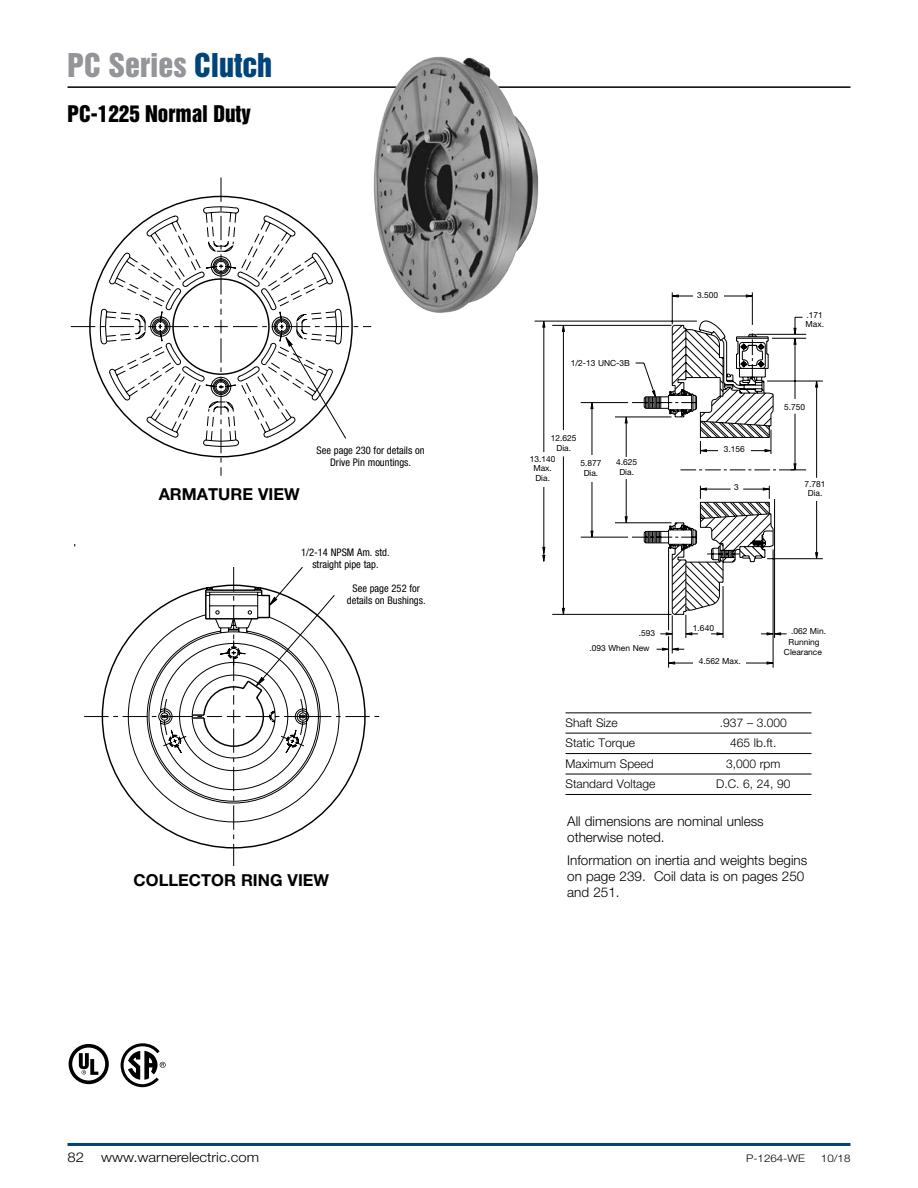
<style>
.page{position:relative;width:918px;height:1188px;background:#fff}
.page>*{position:absolute;margin:0;border:0;box-sizing:border-box;transform-origin:0 0}
.t1{font:30px "Helvetica Inserat LT Std";color:#939598}
.t2{font:21px "Helvetica Inserat LT Std";color:#000}
.Paragraph_head_2{font:700 16.5px "Helvetica Neue LT Std";color:#000}
.t3{font:300 13.5px/16.2px "Helvetica Neue LT Std";color:#000}
.t4{font:300 13.5px "Helvetica Neue LT Std";color:#000;scale:1.1 1}
.New_Table_Body{font:300 12px "Helvetica Neue LT Std";color:#000}
.Callouts{font:condensed 10.5px/12px "Helvetica Neue LT Std";color:#000;text-align:center}
.t5{font:300 10.5px "Helvetica Neue LT Std";color:#000;scale:1.1 1}
.Callouts-2{font:8.4px/9.6px "Helvetica Neue LT Std";color:#000;text-align:center}
.s1{color:#00447c}
</style>
<div class="page">
<hr style="left:68px;top:86px;width:782px;height:2px;background:#000">
<hr style="left:68px;top:1143px;width:782px;height:3px;background:#00447c">
<svg style="left:156px;top:823px;width:150px;height:44px"></svg>
<svg style="left:84px;top:567px;width:296px;height:256px"></svg>
<hr style="left:566px;top:712px;width:246px;height:1px;background:#000">
<hr style="left:566px;top:733px;width:246px;height:1px;background:#000">
<hr style="left:566px;top:753px;width:246px;height:1px;background:#000">
<hr style="left:566px;top:774px;width:246px;height:1px;background:#000">
<hr style="left:566px;top:794px;width:246px;height:1px;background:#000">
<svg style="left:535px;top:292px;width:288px;height:376px"></svg>
<svg style="left:767px;top:632px;width:14px;height:3px"></svg>
<svg style="left:767px;top:662px;width:8px;height:2px"></svg>
<svg style="left:667px;top:662px;width:8px;height:2px"></svg>
<svg style="left:662px;top:648px;width:17px;height:3px"></svg>
<svg style="left:717px;top:632px;width:8px;height:3px"></svg>
<svg style="left:684px;top:632px;width:8px;height:3px"></svg>
<svg style="left:666px;top:632px;width:8px;height:3px"></svg>
<svg style="left:542px;top:547px;width:3px;height:16px"></svg>
<svg style="left:562px;top:608px;width:3px;height:8px"></svg>
<svg style="left:591px;top:531px;width:2px;height:8px"></svg>
<svg style="left:815px;top:552px;width:3px;height:9px"></svg>
<svg style="left:815px;top:379px;width:3px;height:8px"></svg>
<svg style="left:591px;top:401px;width:2px;height:8px"></svg>
<svg style="left:562px;top:323px;width:3px;height:9px"></svg>
<svg style="left:542px;top:319px;width:3px;height:9px"></svg>
<svg style="left:670px;top:295px;width:9px;height:2px"></svg>
<svg style="left:746px;top:295px;width:8px;height:2px"></svg>
<svg style="left:625px;top:320px;width:173px;height:295px"></svg>
<div style="left:693px;top:658px;width:53px;height:12px;background:#fff"></div>
<div style="left:534px;top:452px;width:16px;height:35px;background:#fff"></div>
<div style="left:555px;top:430px;width:16px;height:24px;background:#fff"></div>
<div style="left:584px;top:456px;width:14px;height:26px;background:#fff"></div>
<div style="left:619px;top:457px;width:14px;height:21px;background:#fff"></div>
<div style="left:693px;top:290px;width:30px;height:12px;background:#fff"></div>
<div style="left:807px;top:480px;width:16px;height:21px;background:#fff"></div>
<div style="left:718px;top:442px;width:33px;height:12px;background:#fff"></div>
<svg style="left:170px;top:432px;width:176px;height:44px"></svg>
<svg style="left:143px;top:432px;width:194px;height:15px"></svg>
<svg style="left:71px;top:177px;width:303px;height:255px"></svg>
<svg style="left:69px;top:1044px;width:40px;height:40px"></svg>
<svg style="left:120px;top:1043px;width:46px;height:45px"></svg>
<img style="left:374px;top:56px;width:164px;height:261px">
<p class="t1" style="left:68px;top:47px;width:206px">PC Series <span class="s1">Clutch</span></p>
<p class="t2" style="left:68px;top:102px;width:185px">PC-1225 Normal Duty</p>
<p class="Paragraph_head_2" style="left:159px;top:484px;width:142px">ARMATURE VIEW</p>
<p class="Callouts" style="left:317px;top:445px;width:110px">See page 230 for details on<br>Drive Pin mountings.</p>
<p class="Callouts" style="left:301px;top:546px;width:90px">1/2-14 NPSM Am. std. straight pipe tap.</p>
<p class="Callouts" style="left:347px;top:582px;width:80px">See page 252 for details on Bushings.</p>
<p class="Paragraph_head_2" style="left:134px;top:870px;width:197px">COLLECTOR RING VIEW</p>
<p class="Callouts-2" style="left:571px;top:358px;width:61px">1/2-13 UNC-3B</p>
<p class="Callouts-2" style="left:551px;top:433px;width:27px">12.625<br>Dia.</p>
<p class="Callouts-2" style="left:530px;top:454px;width:27px">13.140<br>Max.<br>Dia.</p>
<p class="Callouts-2" style="left:580px;top:458px;width:23px">5.877<br>Dia.</p>
<p class="Callouts-2" style="left:616px;top:457px;width:23px">4.625<br>Dia.</p>
<p class="Callouts-2" style="left:697px;top:290px;width:23px">3.500</p>
<p class="Callouts-2" style="left:724px;top:444px;width:23px">3.156</p>
<p class="Callouts-2" style="left:734px;top:482px;width:6px">3</p>
<p class="Callouts-2" style="left:806px;top:310px;width:20px;text-align:left">.171<br>Max.</p>
<p class="Callouts-2" style="left:784px;top:402px;width:23px">5.750</p>
<p class="Callouts-2" style="left:805px;top:479px;width:23px">7.781<br>Dia.</p>
<p class="Callouts-2" style="left:639px;top:628px;width:18px">.593</p>
<p class="Callouts-2" style="left:590px;top:643px;width:62px">.093 When New</p>
<p class="Callouts-2" style="left:693px;top:623px;width:23px">1.640</p>
<p class="Callouts-2" style="left:699px;top:656px;width:44px">4.562 Max.</p>
<p class="Callouts-2" style="left:791px;top:626px;width:37px">.062 Min.</p>
<p class="Callouts-2" style="left:784px;top:637px;width:39px">Running<br>Clearance</p>
<p class="New_Table_Body" style="left:566px;top:715px;width:54px">Shaft Size</p>
<p class="New_Table_Body" style="left:720px;top:715px;width:68px">.937 – 3.000</p>
<p class="New_Table_Body" style="left:566px;top:736px;width:71px">Static Torque</p>
<p class="New_Table_Body" style="left:730px;top:736px;width:48px">465 lb.ft.</p>
<p class="New_Table_Body" style="left:566px;top:756px;width:90px">Maximum Speed</p>
<p class="New_Table_Body" style="left:726px;top:756px;width:56px">3,000 rpm</p>
<p class="New_Table_Body" style="left:566px;top:777px;width:91px">Standard Voltage</p>
<p class="New_Table_Body" style="left:716px;top:777px;width:76px">D.C. 6, 24, 90</p>
<p class="t3" style="left:567px;top:813px;width:198px">All dimensions are nominal unless otherwise noted.</p>
<p class="t3" style="left:567px;top:851px;width:242px">Information on inertia and weights begins on page 239. Coil data is on pages 250 and 251.</p>
<h3 class="t4" style="left:68px;top:1149px;width:17px">82</h3>
<h3 class="t4" style="left:101px;top:1149px;width:145px">www.warnerelectric.com</h3>
<p class="t5" style="left:746px;top:1152px;width:55px">P-1264-WE</p>
<p class="t5" style="left:821px;top:1152px;width:28px">10/18</p>
</div>
